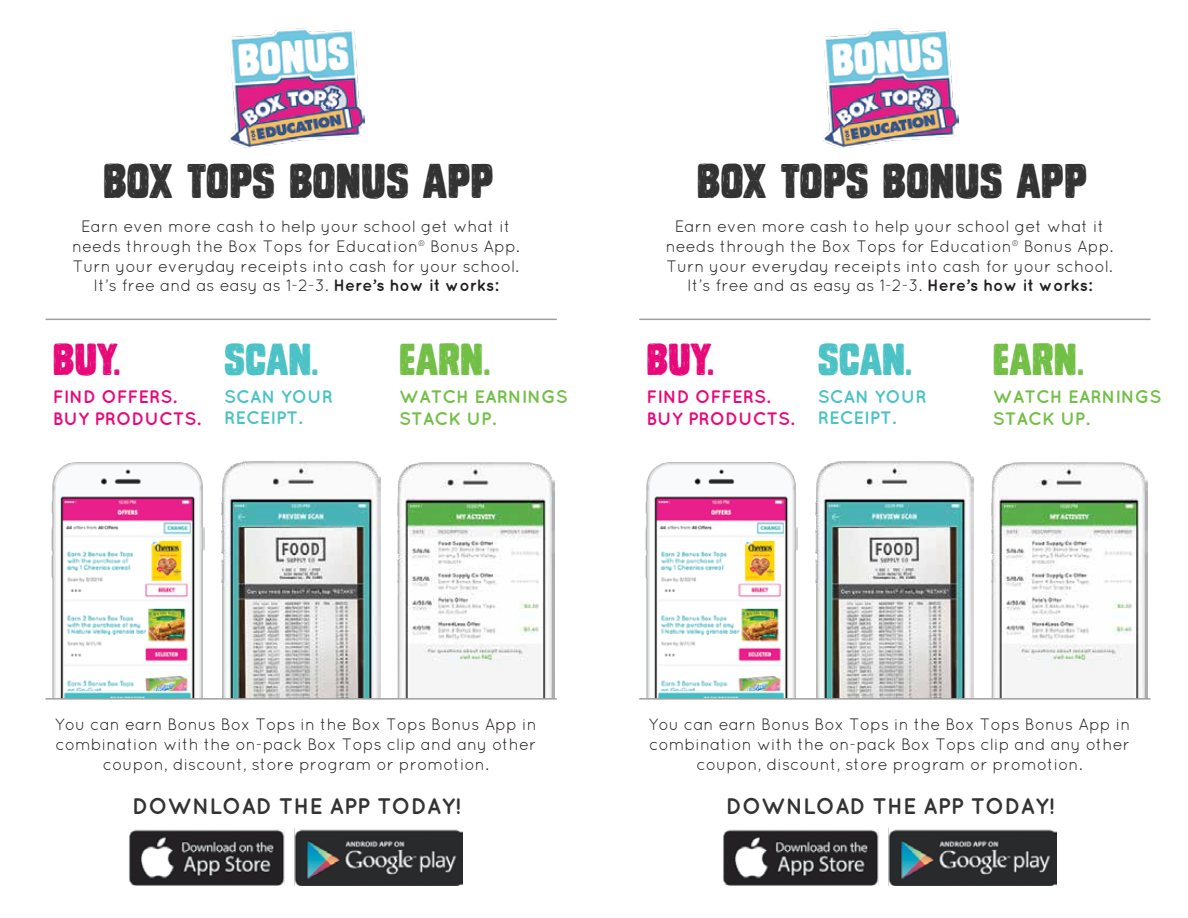
<style>
.page{position:relative;width:1188px;height:918px;background:#fff}
.page>*{position:absolute;margin:0;border:0;box-sizing:border-box;transform-origin:0 0}
.t1{font:46.5px "Monstro";color:#333}
.t2{font:42.75px "Monstro";color:#4bc2c5}
.t3{font:42.75px "Monstro";color:#72bf46}
.t4{font:42.75px "Monstro";letter-spacing:-.01em;color:#e70979}
.t5{font:700 22.5px "Quicksand";color:#343333}
.t6{font:700 18px/21.6px "Quicksand";color:#e70979}
.t7{font:700 18px/21.6px "Quicksand";color:#72bf46}
.t8{font:700 18px/21px "Quicksand";color:#4bc2c5}
.t9{font:16.5px/19.8px "Quicksand";color:#231f20;text-align:center}
.s1{font-weight:700}
</style>
<div class="page">
<img style="left:822px;top:27px;width:136px;height:121px">
<img style="left:645px;top:462px;width:153px;height:236px">
<img style="left:815px;top:462px;width:159px;height:236px">
<img style="left:991px;top:462px;width:157px;height:236px">
<hr style="left:639px;top:698px;width:511px;height:2px;background:#a09f9f">
<hr style="left:639px;top:319px;width:511px;height:1px;background:#a09f9f">
<img style="left:723px;top:829px;width:333px;height:57px">
<img style="left:228px;top:27px;width:137px;height:121px">
<img style="left:51px;top:462px;width:153px;height:236px">
<img style="left:222px;top:462px;width:158px;height:236px">
<img style="left:398px;top:462px;width:156px;height:236px">
<hr style="left:46px;top:698px;width:511px;height:2px;background:#a09f9f">
<hr style="left:46px;top:319px;width:511px;height:1px;background:#a09f9f">
<img style="left:129px;top:829px;width:334px;height:57px">
<h1 class="t1" style="left:103px;top:156px;width:392px">BOX TOPS BONUS APP</h1>
<p class="t9" style="left:72px;top:216px;width:449px">Earn even more cash to help your school get what it needs through the Box Tops for Education® Bonus App.<br>Turn your everyday receipts into cash for your school.<br>It’s free and as easy as 1-2-3. <span class="s1">Here’s how it works:</span></p>
<h2 class="t4" style="left:53px;top:336px;width:69px">BUY.</h2>
<p class="t6" style="left:53px;top:385px;width:149px">FIND OFFERS.<br>BUY PRODUCTS.</p>
<h2 class="t2" style="left:224px;top:336px;width:96px">SCAN.</h2>
<p class="t8" style="left:224px;top:386px;width:110px">SCAN YOUR<br>RECEIPT.</p>
<h2 class="t3" style="left:399px;top:336px;width:93px">EARN.</h2>
<p class="t7" style="left:399px;top:385px;width:170px">WATCH EARNINGS<br>STACK UP.</p>
<h1 class="t1" style="left:697px;top:156px;width:392px">BOX TOPS BONUS APP</h1>
<p class="t9" style="left:666px;top:216px;width:449px">Earn even more cash to help your school get what it needs through the Box Tops for Education® Bonus App.<br>Turn your everyday receipts into cash for your school.<br>It’s free and as easy as 1-2-3. <span class="s1">Here’s how it works:</span></p>
<h2 class="t4" style="left:647px;top:336px;width:69px">BUY.</h2>
<p class="t6" style="left:647px;top:385px;width:149px">FIND OFFERS.<br>BUY PRODUCTS.</p>
<h2 class="t2" style="left:818px;top:336px;width:96px">SCAN.</h2>
<p class="t8" style="left:818px;top:386px;width:110px">SCAN YOUR<br>RECEIPT.</p>
<h2 class="t3" style="left:993px;top:336px;width:93px">EARN.</h2>
<p class="t7" style="left:993px;top:385px;width:170px">WATCH EARNINGS<br>STACK UP.</p>
<p class="t9" style="left:55px;top:714px;width:483px">You can earn Bonus Box Tops in the Box Tops Bonus App in combination with the on-pack Box Tops clip and any other coupon, discount, store program or promotion.</p>
<h3 class="t5" style="left:132px;top:793px;width:330px">DOWNLOAD THE APP TODAY!</h3>
<p class="t9" style="left:649px;top:714px;width:483px">You can earn Bonus Box Tops in the Box Tops Bonus App in combination with the on-pack Box Tops clip and any other coupon, discount, store program or promotion.</p>
<h3 class="t5" style="left:726px;top:793px;width:330px">DOWNLOAD THE APP TODAY!</h3>
</div>
